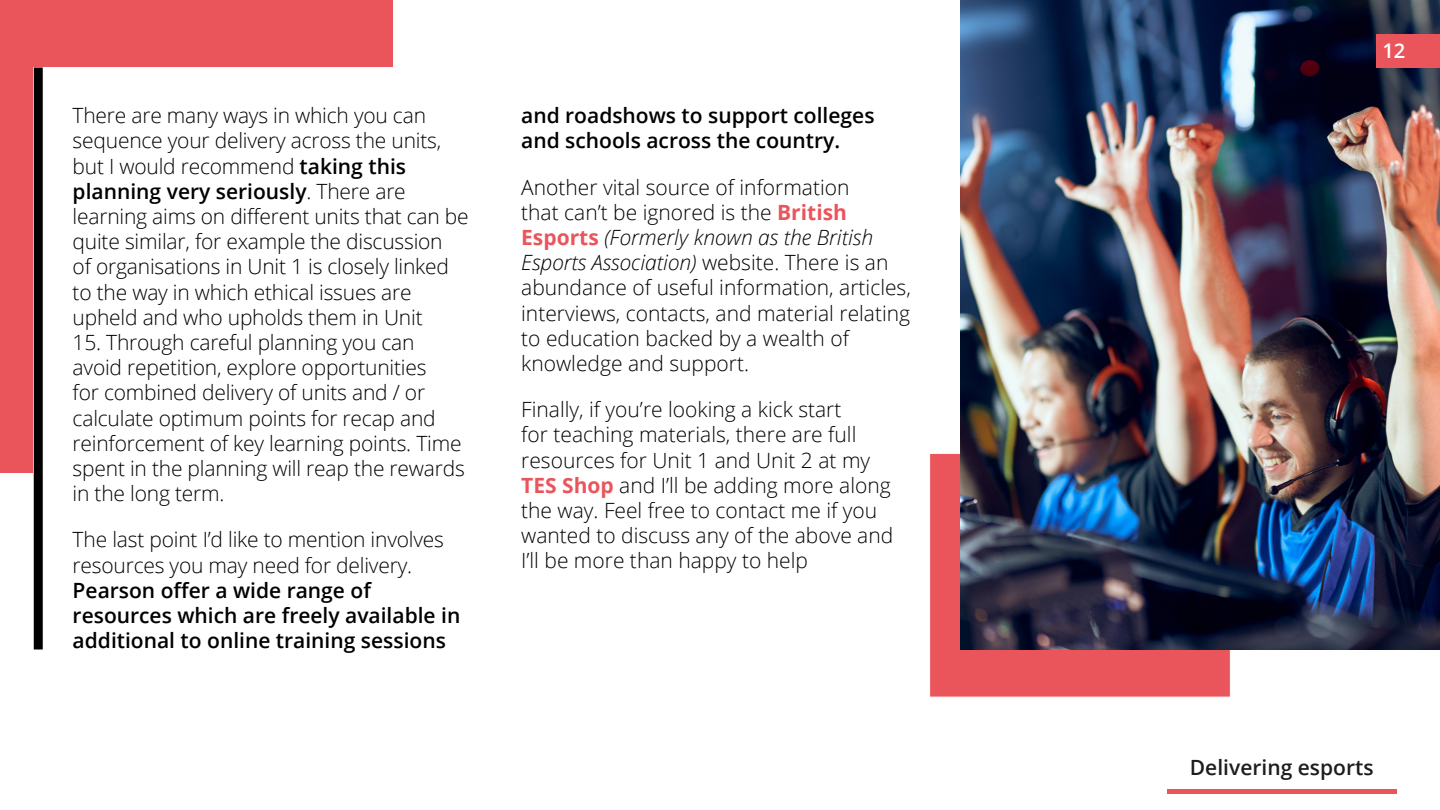
<style>
.page{position:relative;width:1440px;height:810px;background:#fff}
.page>*{position:absolute;margin:0;border:0;box-sizing:border-box;transform-origin:0 0}
.body_3col{font:300 21px/25.2px "Open Sans";letter-spacing:-.01em;color:#000}
.body_3col-2{font:600 21px/25.2px "Open Sans";color:#000}
.t1{font:600 21px "Open Sans";color:#1d1e1c}
.t2{font:600 20.17px "Open Sans";color:#fff}
.s1{font-weight:600}
.s2{font-weight:300}
.s3{font-weight:700;color:#ea555c}
.s4{font-style:italic}
</style>
<div class="page">
<div style="left:0;top:0;width:393px;height:472px;background:#ea555c"></div>
<div style="left:33px;top:68px;width:1373px;height:630px;background:#fff"></div>
<div style="left:34px;top:68px;width:9px;height:582px;background:#000"></div>
<hr style="left:1167px;top:789px;width:229px;height:4px;background:#ea555c">
<div style="left:929px;top:453px;width:302px;height:245px;background:#ea555c;border:1px solid #fff"></div>
<img style="left:960px;top:0;width:480px;height:650px">
<div style="left:1376px;top:34px;width:64px;height:34px;background:#ea555c"></div>
<p class="body_3col" style="left:73px;top:102px;width:398px">There are many ways in which you can sequence your delivery across the units, but I would recommend <span class="s1">taking this planning very seriously</span>. There are learning aims on different units that can be quite similar, for example the discussion<br>of organisations in Unit 1 is closely linked to the way in which ethical issues are upheld and who upholds them in Unit</p>
<p class="body_3col" style="left:73px;top:329px;width:394px">15. Through careful planning you can avoid repetition, explore opportunities<br>for combined delivery of units and / or calculate optimum points for recap and reinforcement of key learning points. Time spent in the planning will reap the rewards in the long term.</p>
<p class="body_3col-2" style="left:73px;top:527px;width:389px"><span class="s2">The last point I’d like to mention involves resources you may need for delivery.<br></span>Pearson offer a wide range of resources which are freely available in additional to online training sessions</p>
<p class="body_3col-2" style="left:521px;top:103px;width:355px">and roadshows to support colleges and schools across the country.</p>
<p class="body_3col" style="left:521px;top:174px;width:391px">Another vital source of information<br>that can’t be ignored is the <span class="s3">British Esports</span> <span class="s4">(Formerly known as the British Esports Association)</span> website. There is an abundance of useful information, articles, interviews, contacts, and material relating to education backed by a wealth of knowledge and support.</p>
<p class="body_3col" style="left:521px;top:396px;width:374px">Finally, if you’re looking a kick start<br>for teaching materials, there are full resources for Unit 1 and Unit 2 at my <span class="s3">TES Shop</span> and I’ll be adding more along the way. Feel free to contact me if you wanted to discuss any of the above and I’ll be more than happy to help</p>
<p class="t2" style="left:1382px;top:37px;width:25px">12</p>
<p class="t1" style="left:1190px;top:752px;width:185px">Delivering esports</p>
</div>
